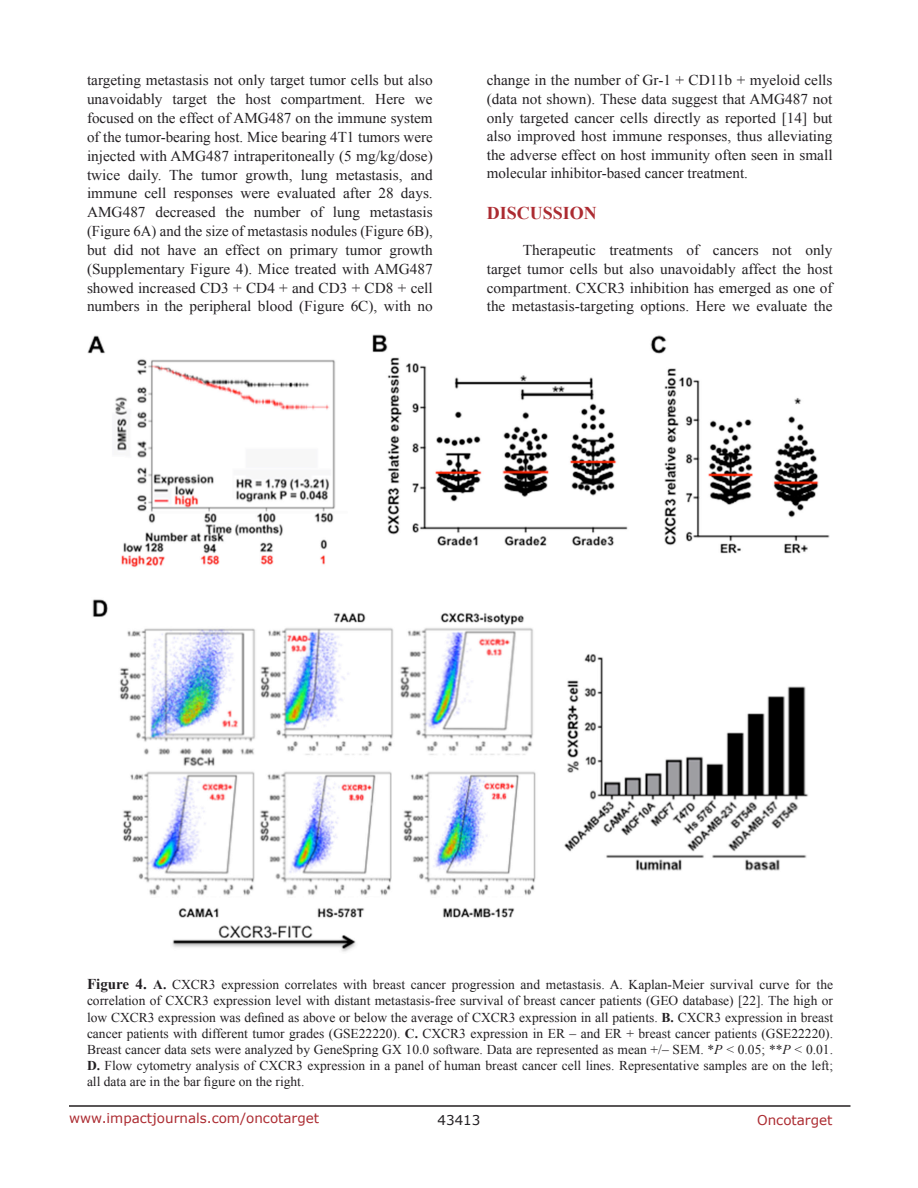
<style>
.page{position:relative;width:918px;height:1188px;background:#fff}
.page>*{position:absolute;margin:0;border:0;box-sizing:border-box;transform-origin:0 0}
.Heading{font:700 18px "Times New Roman";color:#ac2b31}
.BodyText{font:15px/18.9px "Times New Roman";color:#221f22;text-align:justify}
.FigureText{font:13.5px/16.2px "Times New Roman";color:#221f22;text-align:justify}
.t1{font:13.5px "Verdana";color:#ac2b31}
.t2{font:13.5px "Verdana";color:#221f22}
.s1{font-weight:700;font-size:15px}
.s2{font-weight:700}
.s3{font-style:italic}
</style>
<div class="page">
<hr style="left:69px;top:1105px;width:781px;height:2px;background:#231f20">
<img style="left:88px;top:334px;width:742px;height:618px">
<p class="BodyText" style="left:87px;top:71px;width:347px">targeting metastasis not only target tumor cells but also unavoidably target the host compartment. Here we focused on the effect of AMG487 on the immune system of the tumor-bearing host. Mice bearing 4T1 tumors were injected with AMG487 intraperitoneally (5 mg/kg/dose) twice daily. The tumor growth, lung metastasis, and immune cell responses were evaluated after 28 days.<br>AMG487 decreased the number of lung metastasis (Figure 6A) and the size of metastasis nodules (Figure 6B), but did not have an effect on primary tumor growth (Supplementary Figure 4). Mice treated with AMG487 showed increased CD3 + CD4 + and CD3 + CD8 + cell numbers in the peripheral blood (Figure 6C), with no</p>
<p class="BodyText" style="left:487px;top:71px;width:347px">change in the number of Gr-1 + CD11b + myeloid cells (data not shown). These data suggest that AMG487 not only targeted cancer cells directly as reported [14] but also improved host immune responses, thus alleviating the adverse effect on host immunity often seen in small molecular inhibitor-based cancer treatment.</p>
<p class="Heading" style="left:487px;top:200px;width:112px">DISCUSSION</p>
<p class="BodyText" style="left:487px;top:241px;width:347px;text-indent:36px">Therapeutic treatments of cancers not only target tumor cells but also unavoidably affect the host compartment. CXCR3 inhibition has emerged as one of the metastasis-targeting options. Here we evaluate the</p>
<p class="FigureText" style="left:87px;top:976px;width:748px"><span class="s1">Figure 4.</span> <span class="s2">A.</span> CXCR3 expression correlates with breast cancer progression and metastasis. A. Kaplan-Meier survival curve for the correlation of CXCR3 expression level with distant metastasis-free survival of breast cancer patients (GEO database) [22]. The high or low CXCR3 expression was defined as above or below the average of CXCR3 expression in all patients. <span class="s2">B.</span> CXCR3 expression in breast cancer patients with different tumor grades (GSE22220). <span class="s2">C.</span> CXCR3 expression in ER – and ER + breast cancer patients (GSE22220).<br>Breast cancer data sets were analyzed by GeneSpring GX 10.0 software. Data are represented as mean +/– SEM. *<span class="s3">P</span> &lt; 0.05; **<span class="s3">P</span> &lt; 0.01.<br><span class="s2">D.</span> Flow cytometry analysis of CXCR3 expression in a panel of human breast cancer cell lines. Representative samples are on the left; all data are in the bar figure on the right.</p>
<p class="t1" style="left:69px;top:1109px;width:252px">www.impactjournals.com/oncotarget</p>
<p class="t2" style="left:438px;top:1111px;width:44px">43413</p>
<p class="t1" style="left:757px;top:1111px;width:77px">Oncotarget</p>
</div>
